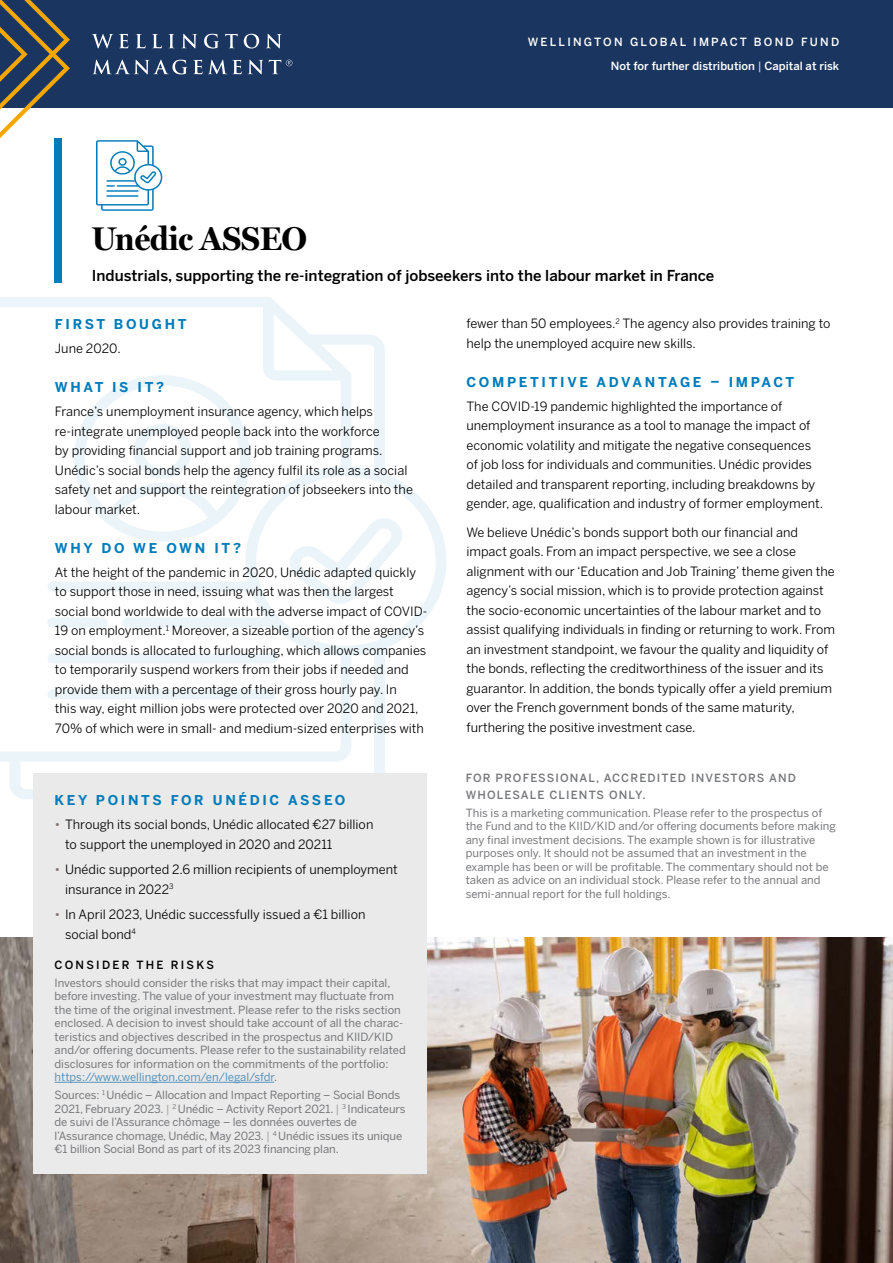
<style>
.page{position:relative;width:893px;height:1263px;background:#fff}
.page>*{position:absolute;margin:0;border:0;box-sizing:border-box;transform-origin:0 0}
.t1{font:700 33px "Miller Display";color:#000}
.t2{font:500 15px "Benton Sans";color:#000}
.t3{font:700 13.5px "Benton Sans";letter-spacing:.2em;color:#007cba}
.t4{font:12.75px/19.5px "Benton Sans";color:#000}
.t5{font:11.25px/13.5px "Benton Sans";color:#77787b}
.t6{font:500 11.25px/24.3px "Benton Sans";color:#fff;text-align:right}
.t7{font:500 11.25px/16.5px "Benton Sans";letter-spacing:.1em;color:#77787b}
.t8{font:500 11.25px "Benton Sans";letter-spacing:.2em;color:#000}
.s1{font-weight:400;color:#cfe8f4}
.s2{color:#817774}
.s3{color:#5994bb}
.s4{color:#aca8a7}
</style>
<div class="page">
<div style="left:0;top:0;width:893px;height:108px;background:#1a355f"></div>
<svg style="left:92px;top:34px;width:190px;height:14px"></svg>
<svg style="left:93px;top:60px;width:199px;height:14px"></svg>
<svg style="left:0;top:0;width:70px;height:139px"></svg>
<svg style="left:0;top:297px;width:446px;height:502px"></svg>
<div style="left:47px;top:617px;width:61px;height:11px;background:#ebf4f9;border-radius:5px"></div>
<div style="left:47px;top:653px;width:230px;height:10px;background:#ebf4f9;border-radius:5px"></div>
<div style="left:47px;top:689px;width:229px;height:10px;background:#ebf4f9"></div>
<img style="left:0;top:938px;width:893px;height:325px">
<div style="left:34px;top:773px;width:393px;height:401px;background:#eaeaea"></div>
<hr style="left:55px;top:1082px;width:219px;height:1px;background:#5994bb">
<div style="left:54px;top:139px;width:8px;height:144px;background:#007cba"></div>
<svg style="left:96px;top:140px;width:67px;height:71px"></svg>
<p class="t6" style="left:528px;top:29px;width:313px">WELLINGTON GLOBAL IMPACT BOND FUND<br>Not for further distribution <span class="s1">|</span> Capital at risk</p>
<h1 class="t1" style="left:92px;top:211px;width:216px">Unédic ASSEO</h1>
<p class="t2" style="left:92px;top:265px;width:624px">Industrials, supporting the re-integration of jobseekers into the labour market in France</p>
<p class="t3" style="left:55px;top:314px;width:133px">FIRST BOUGHT</p>
<p class="t4" style="left:55px;top:338px;width:68px">June 2020.</p>
<p class="t3" style="left:55px;top:377px;width:111px">WHAT IS IT?</p>
<p class="t4" style="left:55px;top:401px;width:360px">France’s unemployment insurance agency, which helps re-integrate unemployed people back into the workforce<br>by providing financial support and job training programs.<br>Unédic’s social bonds help the agency fulfil its role as a social safety net and support the reintegration of jobseekers into the labour market.</p>
<p class="t3" style="left:55px;top:538px;width:188px">WHY DO WE OWN IT?</p>
<p class="t4" style="left:55px;top:561px;width:374px">At the height of the pandemic in 2020, Unédic adapted quickly to support those in need, issuing what was then the largest social bond worldwide to deal with the adverse impact of COVID-19 on employment.<sup>1</sup> Moreover, a sizeable portion of the agency’s social bonds is allocated to furloughing, which allows companies to temporarily suspend workers from their jobs if needed and provide them with a percentage of their gross hourly pay. In<br>this way, eight million jobs were protected over 2020 and 2021, 70% of which were in small- and medium-sized enterprises with</p>
<p class="t3" style="left:55px;top:790px;width:292px">KEY POINTS FOR UNÉDIC ASSEO</p>
<p class="t4" style="left:65px;top:814px;width:310px;text-indent:-11px"><span class="s2">•</span> Through its social bonds, Unédic allocated €27 billion to support the unemployed in 2020 and 20211</p>
<p class="t4" style="left:65px;top:859px;width:334px;text-indent:-11px"><span class="s2">•</span> Unédic supported 2.6 million recipients of unemployment insurance in 2022<sup>3</sup></p>
<p class="t4" style="left:65px;top:904px;width:302px;text-indent:-11px"><span class="s2">•</span> In April 2023, Unédic successfully issued a €1 billion social bond<sup>4</sup></p>
<p class="t8" style="left:55px;top:956px;width:161px">CONSIDER THE RISKS</p>
<p class="t5" style="left:55px;top:975px;width:353px">Investors should consider the risks that may impact their capital, before investing. The value of your investment may fluctuate from the time of the original investment. Please refer to the risks section enclosed. A decision to invest should take account of all the charac&shy;teristics and objectives described in the prospectus and KIID/KID and/or offering documents. Please refer to the sustainability related disclosures for information on the commitments of the portfolio: <span class="s3">https://www.wellington.com/en/legal/sfdr</span>.</p>
<p class="t5" style="left:55px;top:1088px;width:353px">Sources: <sup>1</sup> Unédic – Allocation and Impact Reporting – Social Bonds 2021, February 2023. <span class="s4">|</span> <sup>2</sup> Unédic – Activity Report 2021. <span class="s4">|</span> <sup>3</sup> Indicateurs de suivi de l’Assurance chômage – les données ouvertes de l’Assurance chomage, Unédic, May 2023. <span class="s4">|</span> <sup>4</sup> Unédic issues its unique €1 billion Social Bond as part of its 2023 financing plan.</p>
<p class="t4" style="left:466px;top:313px;width:366px">fewer than 50 employees.<sup>2</sup> The agency also provides training to help the unemployed acquire new skills.</p>
<p class="t3" style="left:466px;top:372px;width:329px">COMPETITIVE ADVANTAGE – IMPACT</p>
<p class="t4" style="left:466px;top:396px;width:358px">The COVID-19 pandemic highlighted the importance of unemployment insurance as a tool to manage the impact of economic volatility and mitigate the negative consequences of job loss for individuals and communities. Unédic provides detailed and transparent reporting, including breakdowns by gender, age, qualification and industry of former employment.</p>
<p class="t4" style="left:466px;top:522px;width:370px">We believe Unédic’s bonds support both our financial and impact goals. From an impact perspective, we see a close alignment with our ‘Education and Job Training’ theme given the agency’s social mission, which is to provide protection against the socio-economic uncertainties of the labour market and to assist qualifying individuals in finding or returning to work. From an investment standpoint, we favour the quality and liquidity of the bonds, reflecting the creditworthiness of the issuer and its guarantor. In addition, the bonds typically offer a yield premium over the French government bonds of the same maturity, furthering the positive investment case.</p>
<p class="t7" style="left:466px;top:769px;width:332px">FOR PROFESSIONAL, ACCREDITED INVESTORS AND<br>WHOLESALE CLIENTS ONLY.</p>
<p class="t5" style="left:466px;top:805px;width:372px">This is a marketing communication. Please refer to the prospectus of the Fund and to the KIID/KID and/or offering documents before making any final investment decisions. The example shown is for illustrative purposes only. It should not be assumed that an investment in the example has been or will be profitable. The commentary should not be taken as advice on an individual stock. Please refer to the annual and semi-annual report for the full holdings.</p>
</div>
